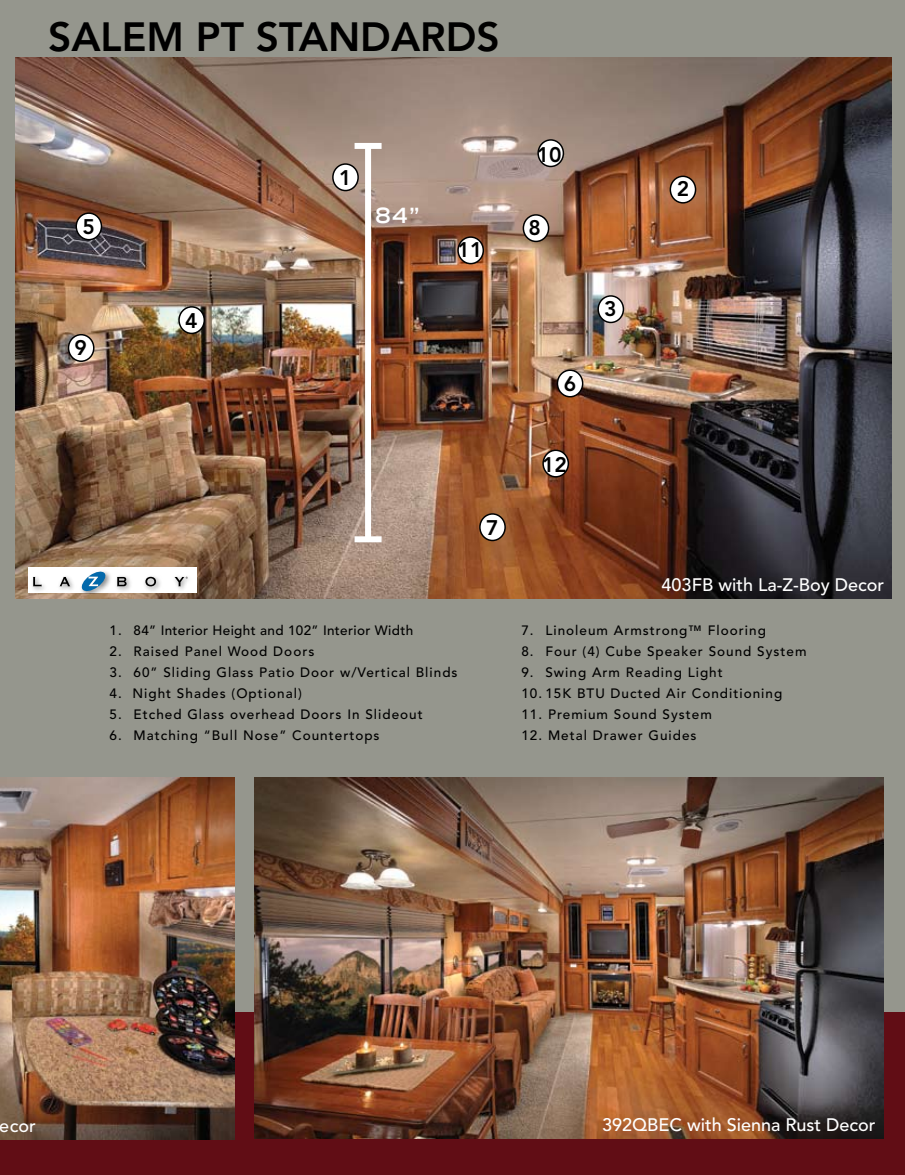
<style>
.page{position:relative;width:905px;height:1175px;background:#fff}
.page>*{position:absolute;margin:0;border:0;box-sizing:border-box;transform-origin:0 0}
.t1{font:800 40.5px "Avenir";color:#000}
.t2{font:800 21px "Avenir";color:#000}
.t3{font:700 expanded 21px "Trade Gothic LH";color:#fff}
.t4{font:500 18px "Avenir";color:#fff}
.t5{font:500 13.5px "Avenir";letter-spacing:.075em;color:#000}
.t6{font:500 13.5px "Avenir";letter-spacing:.025em;color:#000}
</style>
<div class="page">
<div style="left:0;top:0;width:904px;height:1174px;background:#95968d"></div>
<img style="left:15px;top:58px;width:876px;height:541px">
<div style="left:365px;top:146px;width:6px;height:393px;background:#fff"></div>
<div style="left:354px;top:143px;width:27px;height:6px;background:#fff"></div>
<div style="left:354px;top:536px;width:27px;height:6px;background:#fff"></div>
<div style="left:333px;top:164px;width:25px;height:26px;background:#fff;border-radius:50%"></div>
<div style="left:332px;top:163px;width:27px;height:28px;border:2px solid #000;border-radius:50%"></div>
<div style="left:670px;top:176px;width:25px;height:27px;background:#fff;border-radius:50%"></div>
<div style="left:669px;top:176px;width:27px;height:28px;border:2px solid #000;border-radius:50%"></div>
<div style="left:598px;top:296px;width:25px;height:26px;background:#fff;border-radius:50%"></div>
<div style="left:597px;top:295px;width:27px;height:28px;border:2px solid #000;border-radius:50%"></div>
<div style="left:179px;top:307px;width:25px;height:26px;background:#fff;border-radius:50%"></div>
<div style="left:178px;top:306px;width:27px;height:28px;border:2px solid #000;border-radius:50%"></div>
<div style="left:523px;top:215px;width:25px;height:26px;background:#fff;border-radius:50%"></div>
<div style="left:522px;top:214px;width:27px;height:28px;border:2px solid #000;border-radius:50%"></div>
<div style="left:76px;top:213px;width:25px;height:27px;background:#fff;border-radius:50%"></div>
<div style="left:75px;top:212px;width:27px;height:28px;border:2px solid #000;border-radius:50%"></div>
<div style="left:557px;top:370px;width:25px;height:27px;background:#fff;border-radius:50%"></div>
<div style="left:556px;top:369px;width:27px;height:28px;border:2px solid #000;border-radius:50%"></div>
<div style="left:480px;top:514px;width:25px;height:26px;background:#fff;border-radius:50%"></div>
<div style="left:479px;top:513px;width:27px;height:28px;border:2px solid #000;border-radius:50%"></div>
<div style="left:68px;top:335px;width:26px;height:26px;background:#fff;border-radius:50%"></div>
<div style="left:68px;top:334px;width:26px;height:28px;border:2px solid #000;border-radius:50%"></div>
<div style="left:538px;top:140px;width:25px;height:26px;background:#fff;border-radius:50%"></div>
<div style="left:537px;top:139px;width:27px;height:28px;border:2px solid #000;border-radius:50%"></div>
<div style="left:458px;top:237px;width:25px;height:27px;background:#fff;border-radius:50%"></div>
<div style="left:457px;top:236px;width:27px;height:28px;border:2px solid #000;border-radius:50%"></div>
<div style="left:543px;top:450px;width:25px;height:27px;background:#fff;border-radius:50%"></div>
<div style="left:542px;top:449px;width:27px;height:28px;border:2px solid #000;border-radius:50%"></div>
<div style="left:0;top:1011px;width:904px;height:163px;background:#610d15"></div>
<img style="left:0;top:777px;width:234px;height:362px">
<img style="left:254px;top:777px;width:629px;height:361px">
<div style="left:28px;top:567px;width:168px;height:26px;background:#fff"></div>
<img style="left:32px;top:576px;width:12px;height:15px">
<svg style="left:33px;top:577px;width:9px;height:9px"></svg>
<img style="left:59px;top:576px;width:14px;height:14px">
<svg style="left:60px;top:577px;width:10px;height:9px"></svg>
<img style="left:116px;top:576px;width:15px;height:15px">
<svg style="left:117px;top:577px;width:10px;height:9px"></svg>
<img style="left:144px;top:576px;width:17px;height:15px">
<svg style="left:145px;top:577px;width:11px;height:9px"></svg>
<img style="left:177px;top:586px;width:8px;height:4px">
<svg style="left:174px;top:576px;width:14px;height:10px"></svg>
<img style="left:82px;top:572px;width:29px;height:21px">
<svg style="left:81px;top:571px;width:26px;height:21px"></svg>
<h1 class="t1" style="left:48px;top:13px;width:453px">SALEM PT STANDARDS</h1>
<h2 class="t2" style="left:339px;top:165px;width:14px">1</h2>
<h2 class="t2" style="left:536px;top:142px;width:26px">10</h2>
<h2 class="t3" style="left:375px;top:202px;width:45px">84”</h2>
<h2 class="t2" style="left:82px;top:214px;width:14px">5</h2>
<h2 class="t2" style="left:528px;top:215px;width:14px">8</h2>
<h2 class="t2" style="left:75px;top:336px;width:14px">9</h2>
<h2 class="t2" style="left:185px;top:308px;width:14px">4</h2>
<h2 class="t2" style="left:457px;top:237px;width:26px">11</h2>
<h2 class="t2" style="left:486px;top:515px;width:14px">7</h2>
<h2 class="t2" style="left:564px;top:371px;width:14px">6</h2>
<h2 class="t2" style="left:542px;top:452px;width:26px">12</h2>
<h2 class="t2" style="left:604px;top:297px;width:14px">3</h2>
<h2 class="t2" style="left:676px;top:176px;width:14px">2</h2>
<h3 class="t4" style="left:661px;top:574px;width:224px">403FB with La-Z-Boy Decor</h3>
<p class="t6" style="left:110px;top:622px;width:305px">1. 84” Interior Height and 102” Interior Width</p>
<p class="t5" style="left:110px;top:643px;width:206px">2. Raised Panel Wood Doors</p>
<p class="t5" style="left:109px;top:664px;width:349px">3. 60” Sliding Glass Patio Door w/Vertical Blinds</p>
<p class="t5" style="left:110px;top:685px;width:194px">4. Night Shades (Optional)</p>
<p class="t5" style="left:110px;top:706px;width:315px">5. Etched Glass overhead Doors In Slideout</p>
<p class="t5" style="left:109px;top:727px;width:271px">6. Matching “Bull Nose” Countertops</p>
<p class="t5" style="left:521px;top:622px;width:246px">7. Linoleum Armstrong™ Flooring</p>
<p class="t5" style="left:521px;top:643px;width:287px">8. Four (4) Cube Speaker Sound System</p>
<p class="t5" style="left:521px;top:664px;width:203px">9. Swing Arm Reading Light</p>
<p class="t5" style="left:521px;top:685px;width:262px">10. 15K BTU Ducted Air Conditioning</p>
<p class="t5" style="left:521px;top:706px;width:192px">11. Premium Sound System</p>
<p class="t5" style="left:521px;top:727px;width:177px">12. Metal Drawer Guides</p>
<h3 class="t4" style="left:0;top:1115px;width:38px">ecor</h3>
<h3 class="t4" style="left:602px;top:1114px;width:275px">392QBEC with Sienna Rust Decor</h3>
</div>
